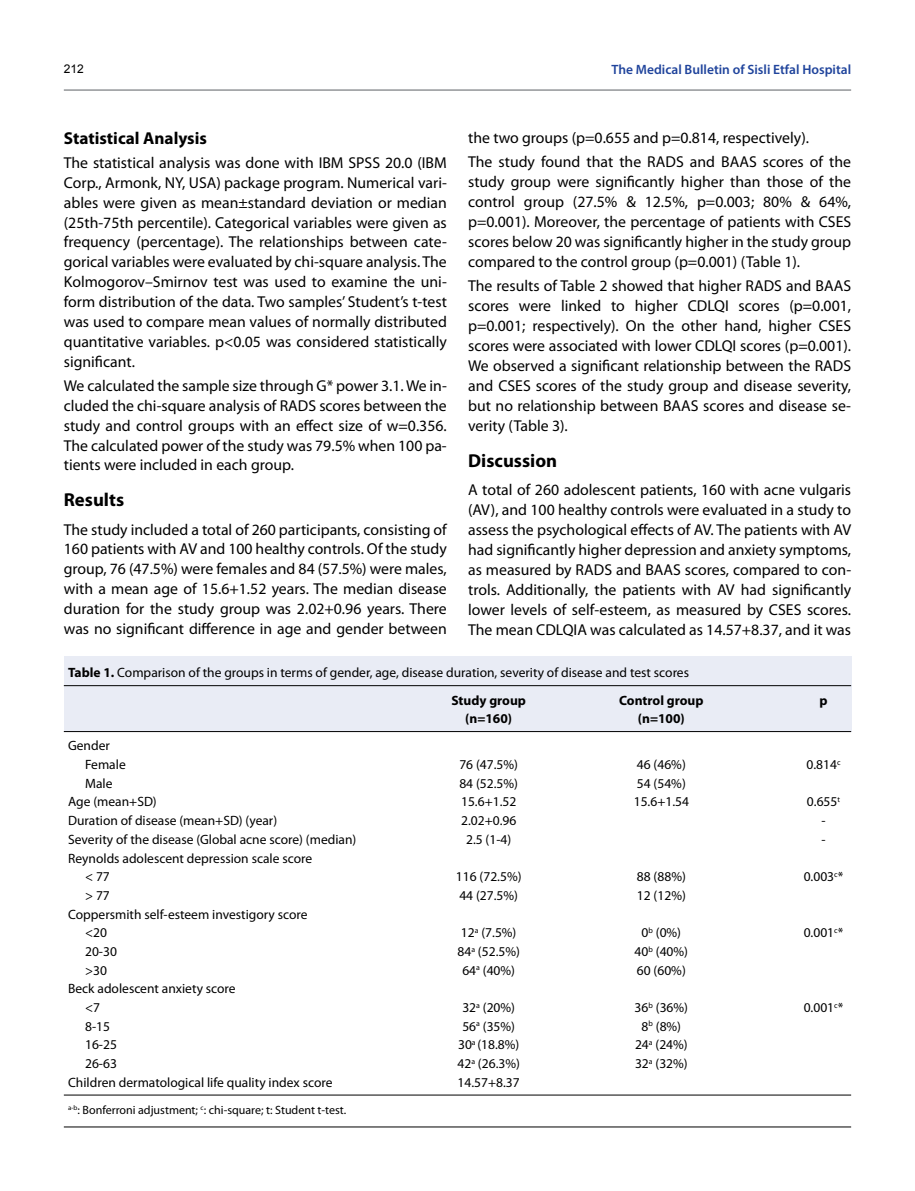
<style>
.page{position:relative;width:915px;height:1191px;background:#fff}
.page>*{position:absolute;margin:0;border:0;box-sizing:border-box;transform-origin:0 0}
.t1{font:700 18.75px "Myriad Pro";color:#000}
.t2{font:700 17.25px "Myriad Pro";color:#000}
.t3{font:15.75px/20px "Myriad Pro";color:#000;text-align:justify}
.t4{font:13.5px/18.8px "Myriad Pro";color:#000}
.t5{font:600 13.5px "Myriad Pro";color:#20449c}
.t6{font:700 13.5px "Myriad Pro";color:#000}
.t7{font:12px "Myriad Pro";color:#000}
.t8{font:12px "Arial";color:#000}
.s1{font-weight:700}
</style>
<div class="page">
<hr style="left:64px;top:89px;width:786px;height:2px;background:#939598">
<div style="left:64px;top:656px;width:786px;height:76px;background:#e9ecf5"></div>
<hr style="left:64px;top:685px;width:786px;height:1px;background:#000">
<hr style="left:64px;top:1094px;width:786px;height:1px;background:#000">
<hr style="left:64px;top:1126px;width:786px;height:1px;background:#000">
<hr style="left:64px;top:731px;width:786px;height:1px;background:#000">
<p class="t8" style="left:64px;top:60px;width:22px">212</p>
<p class="t5" style="left:611px;top:61px;width:241px">The Medical Bulletin of Sisli Etfal Hospital</p>
<p class="t3" style="left:468px;top:125px;width:384px;line-height:24.2px">the two groups (p=0.655 and p=0.814, respectively).<br>The study found that the RADS and BAAS scores of the</p>
<p class="t3" style="left:468px;top:171px;width:384px">study group were significantly higher than those of the control group (27.5% &amp; 12.5%, p=0.003; 80% &amp; 64%, p=0.001). Moreover, the percentage of patients with CSES scores below 20 was significantly higher in the study group compared to the control group (p=0.001) (Table 1).</p>
<p class="t3" style="left:468px;top:275px;width:384px">The results of Table 2 showed that higher RADS and BAAS scores were linked to higher CDLQI scores (p=0.001, p=0.001; respectively). On the other hand, higher CSES scores were associated with lower CDLQI scores (p=0.001).<br>We observed a significant relationship between the RADS and CSES scores of the study group and disease severity, but no relationship between BAAS scores and disease se&shy;verity (Table 3).</p>
<p class="t1" style="left:468px;top:448px;width:91px">Discussion</p>
<p class="t3" style="left:468px;top:479px;width:384px">A total of 260 adolescent patients, 160 with acne vulgaris (AV), and 100 healthy controls were evaluated in a study to assess the psychological effects of AV. The patients with AV had significantly higher depression and anxiety symptoms, as measured by RADS and BAAS scores, compared to con&shy;trols. Additionally, the patients with AV had significantly lower levels of self-esteem, as measured by CSES scores.<br>The mean CDLQIA was calculated as 14.57+8.37, and it was</p>
<p class="t4" style="left:451px;top:659px;width:239px;line-height:27.2px;text-indent:-383px"><span class="s1">Table 1.</span> Comparison of the groups in terms of gender, age, disease duration, severity of disease and test scores<br><span class="s1">Study group</span></p>
<p class="t2" style="left:64px;top:127px;width:144px">Statistical Analysis</p>
<p class="t3" style="left:64px;top:152px;width:384px">The statistical analysis was done with IBM SPSS 20.0 (IBM Corp., Armonk, NY, USA) package program. Numerical vari&shy;ables were given as mean±standard deviation or median (25th-75th percentile). Categorical variables were given as frequency (percentage). The relationships between cate&shy;gorical variables were evaluated by chi-square analysis. The Kolmogorov–Smirnov test was used to examine the uni&shy;form distribution of the data. Two samples’ Student’s t-test was used to compare mean values of normally distributed quantitative variables. p&lt;0.05 was considered statistically significant.</p>
<p class="t3" style="left:64px;top:375px;width:384px">We calculated the sample size through G* power 3.1. We in&shy;cluded the chi-square analysis of RADS scores between the study and control groups with an effect size of w=0.356.<br>The calculated power of the study was 79.5% when 100 pa&shy;tients were included in each group.</p>
<p class="t1" style="left:64px;top:487px;width:62px">Results</p>
<p class="t3" style="left:64px;top:519px;width:384px">The study included a total of 260 participants, consisting of 160 patients with AV and 100 healthy controls. Of the study group, 76 (47.5%) were females and 84 (57.5%) were males, with a mean age of 15.6+1.52 years. The median disease duration for the study group was 2.02+0.96 years. There was no significant difference in age and gender between</p>
<p class="t6" style="left:619px;top:691px;width:86px">Control group</p>
<p class="t6" style="left:819px;top:691px;width:10px">p</p>
<p class="t4" style="left:85px;top:736px;width:42px;text-indent:-17px">Gender<br>Female</p>
<p class="t6" style="left:465px;top:710px;width:48px">(n=160)</p>
<p class="t6" style="left:637px;top:710px;width:48px">(n=100)</p>
<p class="t4" style="left:459px;top:755px;width:60px">76 (47.5%)</p>
<p class="t4" style="left:636px;top:755px;width:50px">46 (46%)</p>
<p class="t4" style="left:806px;top:755px;width:35px">0.814<sup>c</sup></p>
<p class="t4" style="left:85px;top:773px;width:29px">Male</p>
<p class="t4" style="left:459px;top:773px;width:60px">84 (52.5%)</p>
<p class="t4" style="left:636px;top:773px;width:50px">54 (54%)</p>
<p class="t4" style="left:68px;top:792px;width:90px">Age (mean+SD)</p>
<p class="t4" style="left:461px;top:792px;width:57px">15.6+1.52</p>
<p class="t4" style="left:633px;top:792px;width:57px">15.6+1.54</p>
<p class="t4" style="left:806px;top:792px;width:35px">0.655<sup>t</sup></p>
<p class="t4" style="left:68px;top:811px;width:210px">Duration of disease (mean+SD) (year)</p>
<p class="t4" style="left:461px;top:811px;width:57px">2.02+0.96</p>
<p class="t4" style="left:821px;top:811px;width:6px">-</p>
<p class="t4" style="left:68px;top:829px;width:290px">Severity of the disease (Global acne score) (median)</p>
<p class="t4" style="left:466px;top:829px;width:47px">2.5 (1-4)</p>
<p class="t4" style="left:821px;top:829px;width:6px">-</p>
<p class="t4" style="left:85px;top:848px;width:228px;text-indent:-17px">Reynolds adolescent depression scale score &lt; 77</p>
<p class="t4" style="left:456px;top:867px;width:67px">116 (72.5%)</p>
<p class="t4" style="left:636px;top:867px;width:50px">88 (88%)</p>
<p class="t4" style="left:803px;top:867px;width:41px">0.003<sup>c</sup>*</p>
<p class="t4" style="left:85px;top:885px;width:26px">&gt; 77</p>
<p class="t4" style="left:459px;top:885px;width:60px">44 (27.5%)</p>
<p class="t4" style="left:636px;top:885px;width:50px">12 (12%)</p>
<p class="t4" style="left:85px;top:904px;width:224px;text-indent:-17px">Coppersmith self-esteem investigory score &lt;20</p>
<p class="t4" style="left:461px;top:923px;width:57px">12<sup>a</sup> (7.5%)</p>
<p class="t4" style="left:641px;top:923px;width:41px">0<sup>b</sup> (0%)</p>
<p class="t4" style="left:803px;top:923px;width:41px">0.001<sup>c</sup>*</p>
<p class="t4" style="left:85px;top:941px;width:33px">20-30</p>
<p class="t4" style="left:457px;top:941px;width:64px">84<sup>a</sup> (52.5%)</p>
<p class="t4" style="left:634px;top:941px;width:55px">40<sup>b</sup> (40%)</p>
<p class="t4" style="left:85px;top:960px;width:23px">&gt;30</p>
<p class="t4" style="left:462px;top:960px;width:54px">64<sup>a</sup> (40%)</p>
<p class="t4" style="left:636px;top:960px;width:50px">60 (60%)</p>
<p class="t4" style="left:85px;top:979px;width:152px;text-indent:-17px">Beck adolescent anxiety score &lt;7</p>
<p class="t4" style="left:462px;top:998px;width:54px">32<sup>a</sup> (20%)</p>
<p class="t4" style="left:634px;top:998px;width:55px">36<sup>b</sup> (36%)</p>
<p class="t4" style="left:803px;top:998px;width:41px">0.001<sup>c</sup>*</p>
<p class="t4" style="left:85px;top:1016px;width:26px">8-15</p>
<p class="t4" style="left:462px;top:1016px;width:54px">56<sup>a</sup> (35%)</p>
<p class="t4" style="left:641px;top:1016px;width:41px">8<sup>b</sup> (8%)</p>
<p class="t4" style="left:85px;top:1035px;width:33px">16-25</p>
<p class="t4" style="left:458px;top:1035px;width:63px">30<sup>a</sup> (18.8%)</p>
<p class="t4" style="left:634px;top:1035px;width:54px">24<sup>a</sup> (24%)</p>
<p class="t4" style="left:85px;top:1054px;width:33px">26-63</p>
<p class="t4" style="left:457px;top:1054px;width:64px">42<sup>a</sup> (26.3%)</p>
<p class="t4" style="left:634px;top:1054px;width:54px">32<sup>a</sup> (32%)</p>
<p class="t4" style="left:68px;top:1072px;width:266px">Children dermatological life quality index score</p>
<p class="t4" style="left:457px;top:1072px;width:64px">14.57+8.37</p>
<p class="t7" style="left:68px;top:1102px;width:279px"><sup>a-b</sup>: Bonferroni adjustment; <sup>c</sup>: chi-square; t: Student t-test.</p>
</div>
